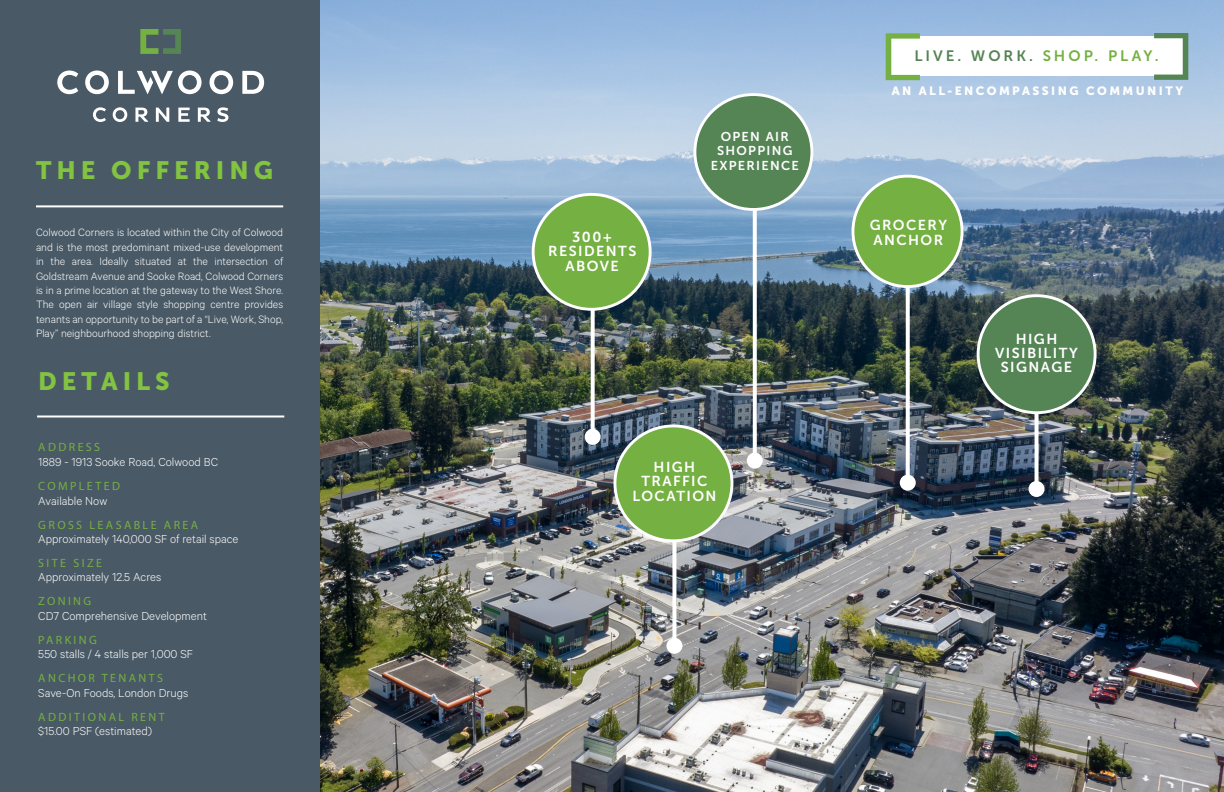
<style>
.page{position:relative;width:1224px;height:792px;background:#fff}
.page>*{position:absolute;margin:0;border:0;box-sizing:border-box;transform-origin:0 0}
.t1{font:25px "Museo Sans 900";letter-spacing:.2em;color:#82c341}
.t2{font:15px "Museo Sans 700";letter-spacing:.2em;color:#558455}
.t3{font:14.4px "Museo Sans 700";letter-spacing:.1em;color:#fff}
.t4{font:300 13px "Calibre";color:#fff}
.t5{font:12.8px "Museo Sans 700";letter-spacing:.1em;color:#fff}
.t6{font:300 12px/14.4px "Calibre";color:#fff;text-align:justify}
.t7{font:12px "Myriad Pro";letter-spacing:.2em;color:#75b042}
.t8{font:12px "Museo Sans 900";letter-spacing:.2em;color:#fff}
.s1{color:#75b042}
</style>
<div class="page">
<img style="left:320px;top:0;width:904px;height:792px">
<div style="left:0;top:0;width:320px;height:792px;background:#495965"></div>
<svg style="left:57px;top:71px;width:21px;height:23px"></svg>
<svg style="left:85px;top:71px;width:24px;height:23px"></svg>
<svg style="left:118px;top:71px;width:84px;height:23px"></svg>
<svg style="left:210px;top:71px;width:23px;height:23px"></svg>
<svg style="left:242px;top:71px;width:22px;height:23px"></svg>
<svg style="left:93px;top:107px;width:13px;height:15px"></svg>
<svg style="left:113px;top:107px;width:14px;height:15px"></svg>
<svg style="left:135px;top:108px;width:13px;height:14px"></svg>
<svg style="left:156px;top:108px;width:13px;height:14px"></svg>
<svg style="left:178px;top:108px;width:12px;height:14px"></svg>
<svg style="left:198px;top:108px;width:13px;height:14px"></svg>
<svg style="left:217px;top:107px;width:11px;height:15px"></svg>
<svg style="left:140px;top:29px;width:41px;height:25px"></svg>
<hr style="left:36px;top:205px;width:247px;height:2px;background:#fff">
<svg style="left:672px;top:542px;width:4px;height:96px"></svg>
<div style="left:666px;top:638px;width:16px;height:16px;background:#fff;border-radius:50%"></div>
<div style="left:889px;top:36px;width:295px;height:40px;background:#fff"></div>
<svg style="left:886px;top:33px;width:34px;height:47px"></svg>
<svg style="left:1154px;top:33px;width:34px;height:47px"></svg>
<svg style="left:906px;top:288px;width:4px;height:187px"></svg>
<div style="left:900px;top:475px;width:16px;height:16px;background:#fff;border-radius:50%"></div>
<div style="left:853px;top:176px;width:109px;height:111px;background:#75b042;border-radius:50%"></div>
<div style="left:852px;top:175px;width:112px;height:113px;border:3px solid #fff;border-radius:50%"></div>
<svg style="left:591px;top:311px;width:4px;height:118px"></svg>
<div style="left:585px;top:429px;width:16px;height:16px;background:#fff;border-radius:50%"></div>
<div style="left:533px;top:194px;width:117px;height:115px;background:#75b042;border-radius:50%"></div>
<div style="left:532px;top:193px;width:120px;height:118px;border:3px solid #fff;border-radius:50%"></div>
<div style="left:615px;top:426px;width:117px;height:115px;background:#75b042;border-radius:50%"></div>
<div style="left:614px;top:424px;width:119px;height:118px;border:3px solid #fff;border-radius:50%"></div>
<svg style="left:1035px;top:414px;width:4px;height:67px"></svg>
<div style="left:1029px;top:481px;width:16px;height:16px;background:#fff;border-radius:50%"></div>
<div style="left:978px;top:296px;width:117px;height:117px;background:#558455;border-radius:50%"></div>
<div style="left:977px;top:294px;width:120px;height:120px;border:3px solid #fff;border-radius:50%"></div>
<svg style="left:753px;top:211px;width:4px;height:242px"></svg>
<div style="left:747px;top:453px;width:16px;height:16px;background:#fff;border-radius:50%"></div>
<div style="left:695px;top:95px;width:117px;height:114px;background:#558455;border-radius:50%"></div>
<div style="left:693px;top:93px;width:120px;height:118px;border:3px solid #fff;border-radius:50%"></div>
<hr style="left:37px;top:416px;width:247px;height:2px;background:#fff">
<p class="t1" style="left:36px;top:156px;width:239px">THE OFFERING</p>
<p class="t6" style="left:36px;top:225px;width:249px">Colwood Corners is located within the City of Colwood and is the most predominant mixed-use development in the area. Ideally situated at the intersection of Goldstream Avenue and Sooke Road, Colwood Corners is in a prime location at the gateway to the West Shore.<br>The open air village style shopping centre provides tenants an opportunity to be part of a “Live, Work, Shop, Play” neighbourhood shopping district.</p>
<p class="t1" style="left:38px;top:368px;width:133px">DETAILS</p>
<p class="t7" style="left:38px;top:439px;width:63px">ADDRESS</p>
<p class="t4" style="left:38px;top:454px;width:181px">1889 - 1913 Sooke Road, Colwood BC</p>
<p class="t7" style="left:38px;top:479px;width:83px">COMPLETED</p>
<p class="t4" style="left:38px;top:493px;width:70px">Available Now</p>
<p class="t7" style="left:38px;top:517px;width:161px">GROSS LEASABLE AREA</p>
<p class="t4" style="left:38px;top:531px;width:202px">Approximately 140,000 SF of retail space</p>
<p class="t7" style="left:38px;top:555px;width:65px">SITE SIZE</p>
<p class="t4" style="left:38px;top:570px;width:124px">Approximately 12.5 Acres</p>
<p class="t7" style="left:38px;top:594px;width:55px">ZONING</p>
<p class="t4" style="left:38px;top:608px;width:170px">CD7 Comprehensive Development</p>
<p class="t7" style="left:38px;top:632px;width:60px">PARKING</p>
<p class="t4" style="left:38px;top:646px;width:156px">550 stalls / 4 stalls per 1,000 SF</p>
<p class="t7" style="left:38px;top:671px;width:126px">ANCHOR TENANTS</p>
<p class="t4" style="left:38px;top:685px;width:152px">Save-On Foods, London Drugs</p>
<p class="t7" style="left:38px;top:709px;width:128px">ADDITIONAL RENT</p>
<p class="t4" style="left:38px;top:723px;width:115px">$15.00 PSF (estimated)</p>
<p class="t5" style="left:721px;top:129px;width:69px">OPEN AIR</p>
<p class="t5" style="left:717px;top:144px;width:77px">SHOPPING</p>
<p class="t5" style="left:711px;top:158px;width:90px">EXPERIENCE</p>
<p class="t2" style="left:914px;top:48px;width:246px">LIVE. WORK. <span class="s1">SHOP. PLAY.</span></p>
<p class="t8" style="left:892px;top:83px;width:293px">AN ALL-ENCOMPASSING COMMUNITY</p>
<p class="t3" style="left:870px;top:218px;width:79px">GROCERY</p>
<p class="t3" style="left:572px;top:229px;width:41px">300+</p>
<p class="t3" style="left:873px;top:232px;width:71px">ANCHOR</p>
<p class="t3" style="left:548px;top:243px;width:90px">RESIDENTS</p>
<p class="t3" style="left:565px;top:258px;width:55px">ABOVE</p>
<p class="t3" style="left:654px;top:459px;width:43px">HIGH</p>
<p class="t3" style="left:641px;top:473px;width:67px">TRAFFIC</p>
<p class="t3" style="left:632px;top:488px;width:86px">LOCATION</p>
<p class="t3" style="left:1016px;top:331px;width:43px">HIGH</p>
<p class="t3" style="left:995px;top:345px;width:84px">VISIBILITY</p>
<p class="t3" style="left:1001px;top:359px;width:73px">SIGNAGE</p>
</div>
